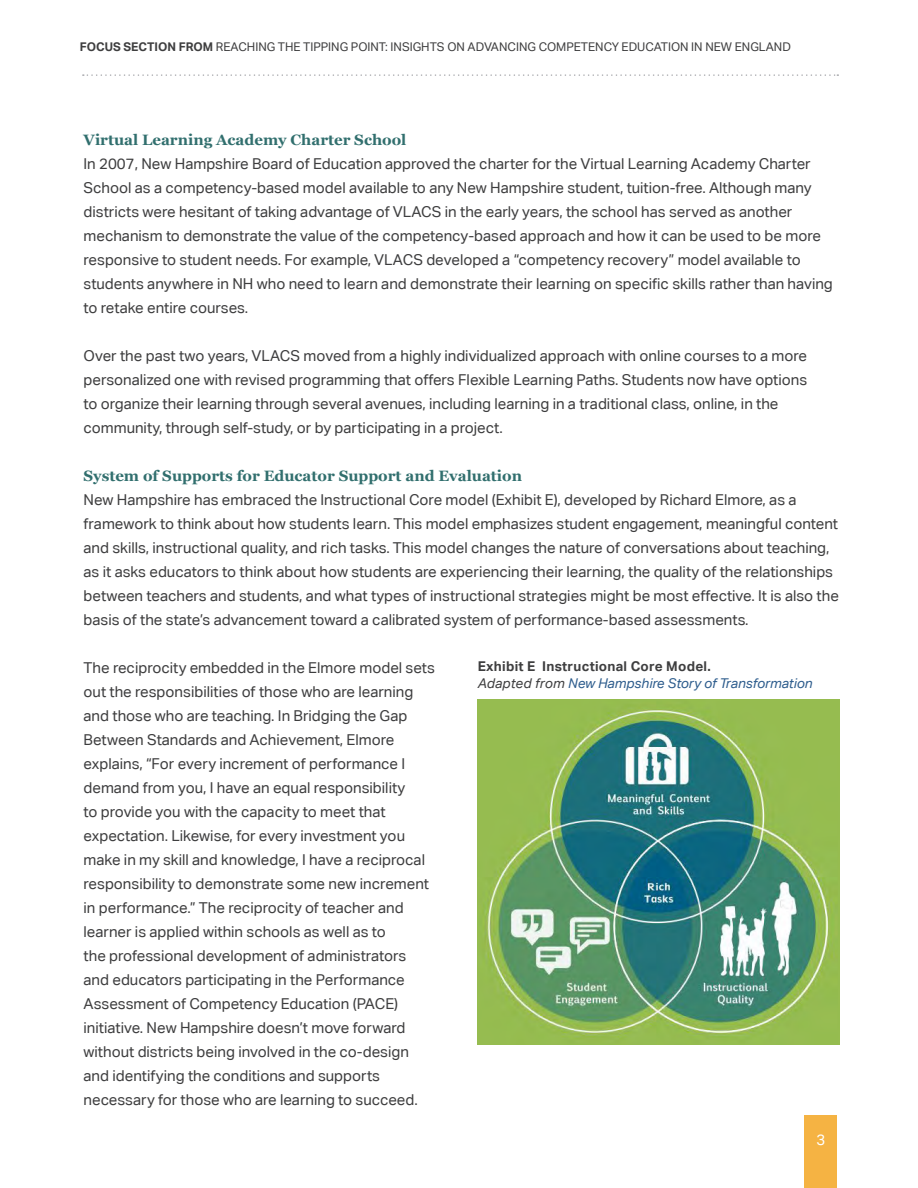
<style>
.page{position:relative;width:918px;height:1188px;background:#fff}
.page>*{position:absolute;margin:0;border:0;box-sizing:border-box;transform-origin:0 0}
.t1{font:15px/24px "Aktiv Grotesk";color:#3e3e3f}
.t2{font:700 15px "Georgia";color:#316f6e}
.t3{font:15px "Aktiv Grotesk";color:#fff}
.t4{font:italic 13.5px/16.2px "Aktiv Grotesk";color:#2e5d8d}
.t5{font:12px "Aktiv Grotesk";color:#3e3e3f}
.s1{font-weight:700}
.s2{font-weight:700;font-style:normal;color:#3e3e3f}
.s3{color:#3e3e3f}
</style>
<div class="page">
<svg style="left:83px;top:74px;width:755px;height:2px"></svg>
<div style="left:805px;top:1116px;width:32px;height:72px;background:#f5b343"></div>
<img style="left:478px;top:699px;width:361px;height:346px">
<p class="t5" style="left:80px;top:39px;width:713px"><span class="s1">FOCUS SECTION FROM</span> REACHING THE TIPPING POINT: INSIGHTS ON ADVANCING COMPETENCY EDUCATION IN NEW ENGLAND</p>
<p class="t2" style="left:84px;top:130px;width:324px">Virtual Learning Academy Charter School</p>
<p class="t1" style="left:84px;top:152px;width:751px">In 2007, New Hampshire Board of Education approved the charter for the Virtual Learning Academy Charter School as a competency-based model available to any New Hampshire student, tuition-free. Although many districts were hesitant of taking advantage of VLACS in the early years, the school has served as another mechanism to demonstrate the value of the competency-based approach and how it can be used to be more responsive to student needs. For example, VLACS developed a “competency recovery” model available to students anywhere in NH who need to learn and demonstrate their learning on specific skills rather than having to retake entire courses.</p>
<p class="t1" style="left:84px;top:344px;width:725px">Over the past two years, VLACS moved from a highly individualized approach with online courses to a more personalized one with revised programming that offers Flexible Learning Paths. Students now have options to organize their learning through several avenues, including learning in a traditional class, online, in the community, through self-study, or by participating in a project.</p>
<p class="t2" style="left:84px;top:466px;width:440px">System of Supports for Educator Support and Evaluation</p>
<p class="t1" style="left:84px;top:488px;width:757px">New Hampshire has embraced the Instructional Core model (Exhibit E), developed by Richard Elmore, as a framework to think about how students learn. This model emphasizes student engagement, meaningful content and skills, instructional quality, and rich tasks. This model changes the nature of conversations about teaching, as it asks educators to think about how students are experiencing their learning, the quality of the relationships between teachers and students, and what types of instructional strategies might be most effective. It is also the basis of the state’s advancement toward a calibrated system of performance-based assessments.</p>
<p class="t1" style="left:84px;top:656px;width:353px">The reciprocity embedded in the Elmore model sets out the responsibilities of those who are learning and those who are teaching. In Bridging the Gap Between Standards and Achievement, Elmore explains, “For every increment of performance I demand from you, I have an equal responsibility<br>to provide you with the capacity to meet that expectation. Likewise, for every investment you make in my skill and knowledge, I have a reciprocal responsibility to demonstrate some new increment in performance.” The reciprocity of teacher and learner is applied within schools as well as to<br>the professional development of administrators and educators participating in the Performance Assessment of Competency Education (PACE) initiative. New Hampshire doesn’t move forward without districts being involved in the co-design and identifying the conditions and supports necessary for those who are learning to succeed.</p>
<p class="t4" style="left:478px;top:659px;width:336px"><span class="s2">Exhibit E Instructional Core Model.<br></span><span class="s3">Adapted from</span> New Hampshire Story of Transformation</p>
<p class="t3" style="left:816px;top:1131px;width:10px">3</p>
</div>
